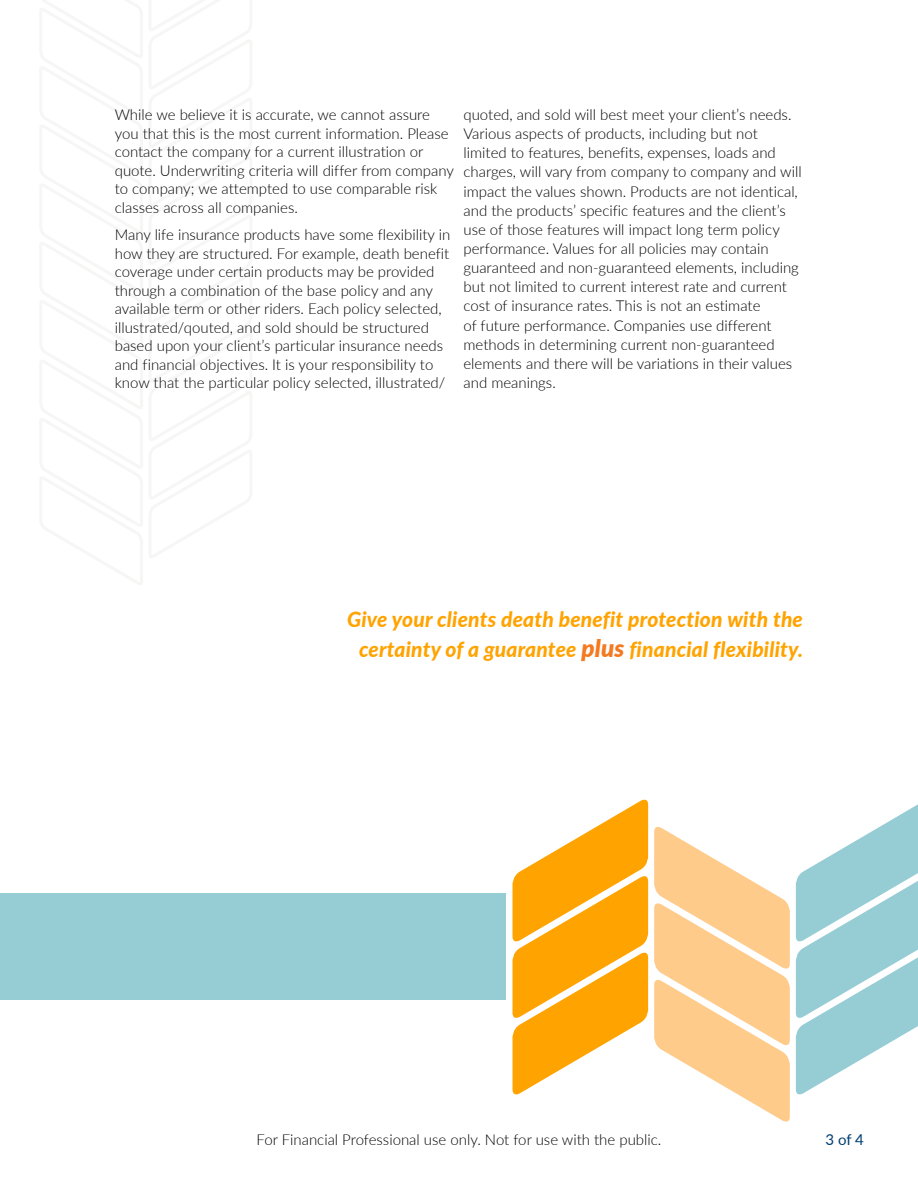
<style>
.page{position:relative;width:918px;height:1188px;background:#fff}
.page>*{position:absolute;margin:0;border:0;box-sizing:border-box;transform-origin:0 0}
.t1{font:italic 800 21px/30px "Lato";letter-spacing:.01em;color:#ffa300;text-align:center}
.t2{font:300 15px/19.2px "Lato";color:#000}
.t3{font:15px "Lato";color:#003e70}
.s1{font-weight:900;font-size:24px;color:#f47920}
</style>
<div class="page">
<div style="left:0;top:893px;width:505px;height:106px;background:#96ccd4"></div>
<svg style="left:512px;top:799px;width:136px;height:296px"></svg>
<svg style="left:796px;top:804px;width:122px;height:291px"></svg>
<svg style="left:654px;top:827px;width:136px;height:294px"></svg>
<p class="t2" style="left:115px;top:105px;width:341px;line-height:18.5px">While we believe it is accurate, we cannot assure you that this is the most current information. Please contact the company for a current illustration or quote. Underwriting criteria will differ from company to company; we attempted to use comparable risk classes across all companies.</p>
<p class="t2" style="left:115px;top:225px;width:337px;line-height:18.5px">Many life insurance products have some flexibility in how they are structured. For example, death benefit coverage under certain products may be provided through a combination of the base policy and any available term or other riders. Each policy selected, illustrated/qouted, and sold should be structured based upon your client’s particular insurance needs and financial objectives. It is your responsibility to know that the particular policy selected, illustrated/</p>
<p class="t2" style="left:464px;top:104px;width:340px">quoted, and sold will best meet your client’s needs.<br>Various aspects of products, including but not limited to features, benefits, expenses, loads and charges, will vary from company to company and will impact the values shown. Products are not identical, and the products’ specific features and the client’s use of those features will impact long term policy performance. Values for all policies may contain guaranteed and non-guaranteed elements, including but not limited to current interest rate and current cost of insurance rates. This is not an estimate<br>of future performance. Companies use different methods in determining current non-guaranteed elements and there will be variations in their values and meanings.</p>
<h1 class="t1" style="left:347px;top:604px;width:458px">Give your clients death benefit protection with the certainty of a guarantee <span class="s1">plus</span> financial flexibility.</h1>
<p class="t2" style="left:256px;top:1130px;width:406px">For Financial Professional use only. Not for use with the public.</p>
<p class="t3" style="left:826px;top:1129px;width:40px">3 of 4</p>
</div>
